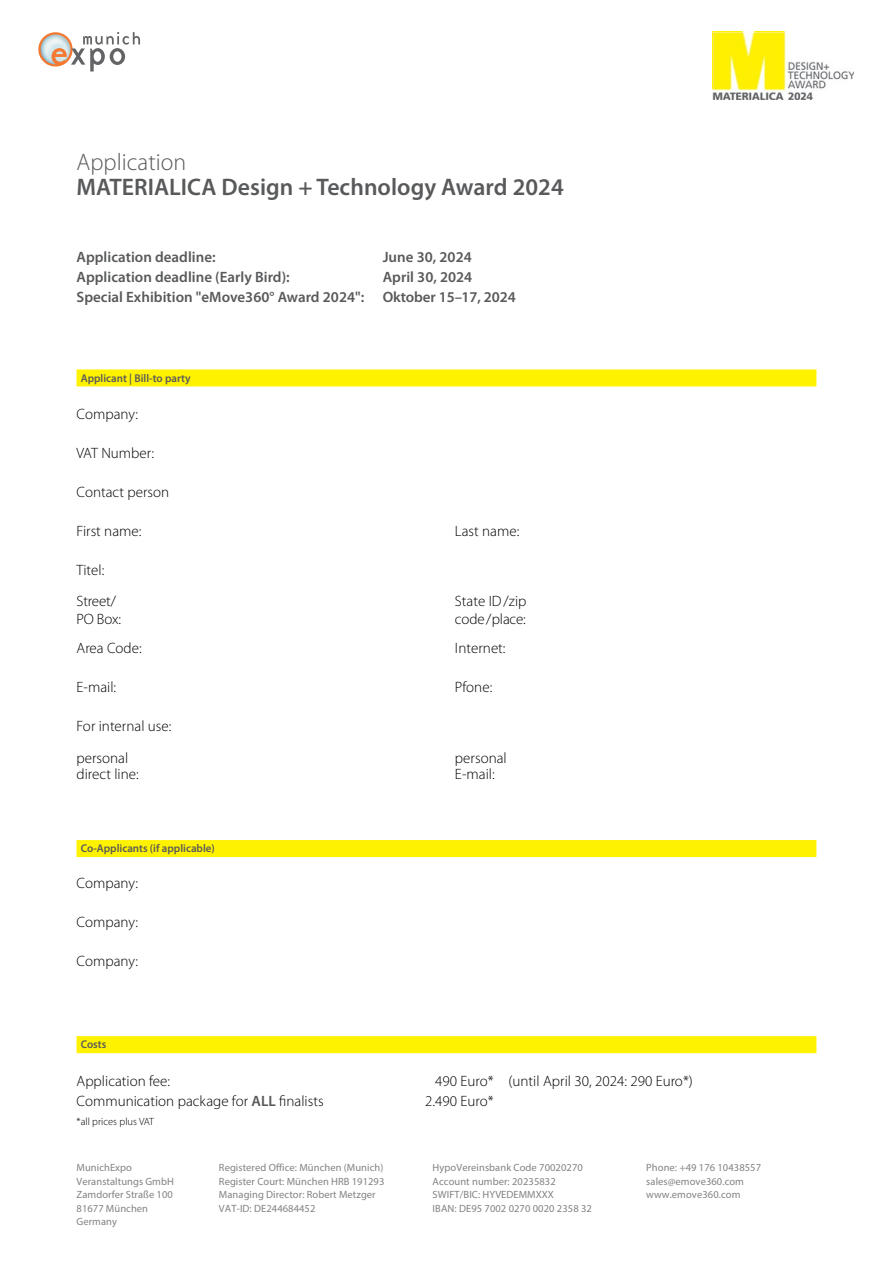
<style>
.page{position:relative;width:893px;height:1263px;background:#fff}
.page>*{position:absolute;margin:0;border:0;box-sizing:border-box;transform-origin:0 0}
.t1{font:600 24px "Myriad Pro";color:#58595b}
.t2{font:300 24px "Myriad Pro";color:#58595b}
.t3{font:300 15px/30.8px "Myriad Pro";color:#000}
.t4{font:600 15px/19.6px "Myriad Pro";color:#58595b}
.t5{font:600 11.25px "Myriad Pro";color:#58595b}
.t6{font:10.5px/13.5px "Myriad Pro";letter-spacing:.005em;color:#808285}
.t7{font:300 10.5px "Myriad Pro";color:#000}
.s1{font-weight:600;color:#58595b}
</style>
<div class="page">
<svg style="left:38px;top:32px;width:102px;height:40px"></svg>
<div style="left:77px;top:369px;width:739px;height:17px;background:#fff200"></div>
<div style="left:77px;top:840px;width:739px;height:17px;background:#fff200"></div>
<div style="left:77px;top:1036px;width:739px;height:17px;background:#fff200"></div>
<img style="left:712px;top:31px;width:74px;height:69px">
<img style="left:713px;top:32px;width:141px;height:68px">
<h1 class="t2" style="left:77px;top:149px;width:111px">Application</h1>
<h1 class="t1" style="left:77px;top:172px;width:489px">MATERIALICA Design + Technology Award 2024</h1>
<h2 class="t4" style="left:77px;top:247px;width:141px">Application deadline:</h2>
<h2 class="t4" style="left:383px;top:247px;width:91px">June 30, 2024</h2>
<h2 class="t4" style="left:77px;top:267px;width:215px">Application deadline (Early Bird):</h2>
<h2 class="t4" style="left:77px;top:267px;width:441px;text-indent:306px">April 30, 2024<br>Special Exhibition "eMove360° Award 2024": Oktober 15–17, 2024</h2>
<p class="t5" style="left:81px;top:371px;width:111px">Applicant | Bill-to party</p>
<h2 class="t3" style="left:77px;top:399px;width:63px">Company:</h2>
<h2 class="t3" style="left:77px;top:438px;width:79px">VAT Number:</h2>
<h2 class="t3" style="left:77px;top:477px;width:94px">Contact person</h2>
<h2 class="t3" style="left:77px;top:516px;width:66px">First name:</h2>
<h2 class="t3" style="left:455px;top:516px;width:66px">Last name:</h2>
<h2 class="t3" style="left:77px;top:555px;width:41px">Titel:<br>Street/</h2>
<h2 class="t3" style="left:455px;top:586px;width:73px">State ID / zip</h2>
<h2 class="t3" style="left:77px;top:604px;width:46px">PO Box:</h2>
<h2 class="t3" style="left:455px;top:604px;width:72px">code / place:</h2>
<h2 class="t3" style="left:77px;top:633px;width:67px">Area Code:</h2>
<h2 class="t3" style="left:455px;top:633px;width:52px">Internet:</h2>
<h2 class="t3" style="left:77px;top:672px;width:41px">E-mail:</h2>
<h2 class="t3" style="left:455px;top:672px;width:39px">Pfone:</h2>
<h2 class="t3" style="left:77px;top:711px;width:96px;line-height:31.5px">For internal use: personal</h2>
<h2 class="t3" style="left:455px;top:742px;width:53px">personal</h2>
<h2 class="t3" style="left:77px;top:759px;width:64px">direct line:</h2>
<h2 class="t3" style="left:455px;top:759px;width:41px">E-mail:</h2>
<p class="t5" style="left:81px;top:841px;width:136px">Co-Applicants (if applicable)</p>
<h2 class="t3" style="left:77px;top:868px;width:63px">Company:</h2>
<h2 class="t3" style="left:77px;top:907px;width:63px">Company:</h2>
<h2 class="t3" style="left:77px;top:946px;width:63px">Company:</h2>
<p class="t5" style="left:81px;top:1037px;width:27px">Costs</p>
<h2 class="t3" style="left:77px;top:1066px;width:95px">Application fee:</h2>
<h2 class="t3" style="left:435px;top:1066px;width:259px">490 Euro* (until April 30, 2024: 290 Euro*)</h2>
<h2 class="t3" style="left:77px;top:1085px;width:249px">Communication package for <span class="s1">ALL</span> finalists</h2>
<h2 class="t3" style="left:425px;top:1085px;width:70px">2.490 Euro*</h2>
<p class="t7" style="left:77px;top:1116px;width:79px">*all prices plus VAT</p>
<p class="t6" style="left:77px;top:1161px;width:99px">MunichExpo<br>Veranstaltungs GmbH<br>Zamdorfer Straße 100<br>81677 München<br>Germany</p>
<p class="t6" style="left:219px;top:1161px;width:167px">Registered Office: München (Munich)<br>Register Court: München HRB 191293<br>Managing Director: Robert Metzger<br>VAT-ID: DE244684452</p>
<p class="t6" style="left:433px;top:1161px;width:161px">HypoVereinsbank Code 70020270<br>Account number: 20235832<br>SWIFT/BIC: HYVEDEMMXXX<br>IBAN: DE95 7002 0270 0020 2358 32</p>
<p class="t6" style="left:646px;top:1161px;width:116px">Phone: +49 176 10438557 sales@emove360.com www.emove360.com</p>
</div>
